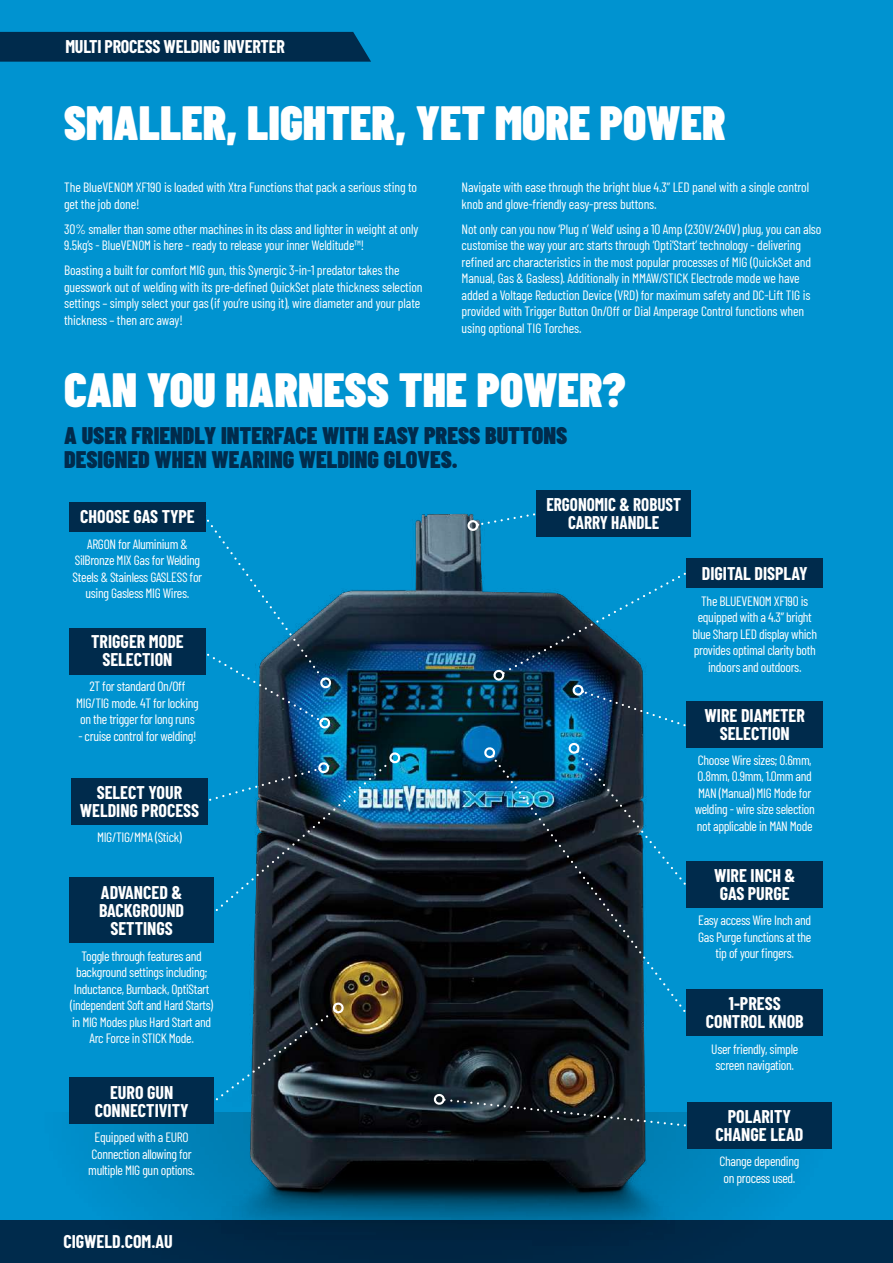
<style>
.page{position:relative;width:893px;height:1263px;background:#0093d0}
.page>*{position:absolute;margin:0;border:0;box-sizing:border-box;transform-origin:0 0}
.t1{font:900 48px "Barlow Condensed";color:#fff}
.t2{font:900 24px/24px "Barlow Condensed";color:#002b4c}
.t3{font:700 18px/18px "Barlow Condensed";color:#fff;text-align:center}
.t4{font:700 18px/18px "Barlow Condensed";color:#fff;text-align:center;scale:.95 1}
.t5{font:13.5px/16.5px "Barlow Condensed";letter-spacing:-.015em;color:#fff}
</style>
<div class="page">
<div style="left:0;top:1220px;width:893px;height:43px;background:#002b4c"></div>
<div style="left:0;top:32px;width:371px;height:30px;background:#002b4c"></div>
<img style="left:69px;top:502px;width:763px;height:744px">
<svg style="left:212px;top:1001px;width:134px;height:103px"></svg>
<svg style="left:566px;top:740px;width:124px;height:16px"></svg>
<svg style="left:491px;top:756px;width:200px;height:263px"></svg>
<svg style="left:482px;top:745px;width:16px;height:14px"></svg>
<svg style="left:431px;top:1091px;width:261px;height:37px;background:#1c3844"></svg>
<svg style="left:494px;top:570px;width:198px;height:158px"></svg>
<svg style="left:468px;top:512px;width:68px;height:21px"></svg>
<img style="left:204px;top:751px;width:199px;height:164px">
<svg style="left:202px;top:514px;width:132px;height:217px"></svg>
<div style="left:69px;top:878px;width:145px;height:65px;background:#002b4c"></div>
<div style="left:69px;top:1077px;width:145px;height:47px;background:#002b4c"></div>
<div style="left:687px;top:1102px;width:145px;height:46px;background:#002b4c"></div>
<div style="left:687px;top:861px;width:136px;height:47px;background:#002b4c"></div>
<div style="left:687px;top:558px;width:136px;height:30px;background:#002b4c"></div>
<div style="left:69px;top:502px;width:136px;height:29px;background:#002b4c"></div>
<div style="left:69px;top:628px;width:136px;height:46px;background:#002b4c"></div>
<div style="left:687px;top:701px;width:136px;height:47px;background:#002b4c"></div>
<div style="left:536px;top:490px;width:155px;height:47px;background:#002b4c"></div>
<div style="left:71px;top:778px;width:136px;height:47px;background:#002b4c"></div>
<div style="left:687px;top:989px;width:136px;height:47px;background:#002b4c"></div>
<h3 class="t3" style="left:65px;top:37px;width:221px">MULTI PROCESS WELDING INVERTER</h3>
<h1 class="t1" style="left:64px;top:89px;width:663px">SMALLER, LIGHTER, YET MORE POWER</h1>
<p class="t5" style="left:64px;top:178px;width:354px">The BlueVENOM XF190 is loaded with Xtra Functions that pack a serious sting to get the job done!</p>
<p class="t5" style="left:64px;top:219px;width:356px">30% smaller than some other machines in its class and lighter in weight at only<br>9.5kg’s - BlueVENOM is here - ready to release your inner Welditude™!</p>
<p class="t5" style="left:64px;top:261px;width:360px">Boasting a built for comfort MIG gun, this Synergic 3-in-1 predator takes the guesswork out of welding with its pre-defined QuickSet plate thickness selection settings – simply select your gas (if you’re using it), wire diameter and your plate thickness – then arc away!</p>
<p class="t5" style="left:462px;top:178px;width:349px">Navigate with ease through the bright blue 4.3” LED panel with a single control knob and glove-friendly easy-press buttons.</p>
<p class="t5" style="left:462px;top:219px;width:361px">Not only can you now ‘Plug n’ Weld’ using a 10 Amp (230V/240V) plug, you can also customise the way your arc starts through ‘Opti’Start’ technology - delivering refined arc characteristics in the most popular processes of MIG (QuickSet and Manual, Gas &amp; Gasless). Additionally in MMAW/STICK Electrode mode we have added a Voltage Reduction Device (VRD) for maximum safety and DC-Lift TIG is provided with Trigger Button On/Off or Dial Amperage Control functions when using optional TIG Torches.</p>
<h1 class="t1" style="left:64px;top:356px;width:563px">CAN YOU HARNESS THE POWER?</h1>
<h2 class="t2" style="left:64px;top:423px;width:505px">A USER FRIENDLY INTERFACE WITH EASY PRESS BUTTONS<br>DESIGNED WHEN WEARING WELDING GLOVES.</h2>
<h3 class="t3" style="left:80px;top:506px;width:116px">CHOOSE GAS TYPE</h3>
<p class="t5" style="left:73px;top:535px;width:131px;text-align:center">ARGON for Aluminium &amp;<br>SilBronze MIX Gas for Welding<br>Steels &amp; Stainless GASLESS for using Gasless MIG Wires.</p>
<h3 class="t3" style="left:91px;top:632px;width:94px">TRIGGER MODE<br>SELECTION</h3>
<p class="t5" style="left:76px;top:677px;width:124px;text-align:center">2T for standard On/Off<br>MIG/TIG mode. 4T for locking on the trigger for long runs</p>
<p class="t5" style="left:78px;top:727px;width:120px">- cruise control for welding!</p>
<h3 class="t3" style="left:80px;top:782px;width:121px">SELECT YOUR<br>WELDING PROCESS</h3>
<p class="t5" style="left:97px;top:828px;width:86px">MIG/TIG/MMA (Stick)</p>
<h3 class="t3" style="left:99px;top:882px;width:86px">ADVANCED &amp;<br>BACKGROUND<br>SETTINGS</h3>
<p class="t5" style="left:70px;top:946px;width:145px;text-align:center">Toggle through features and background settings including;<br>Inductance, Burnback, OptiStart (independent Soft and Hard Starts) in MIG Modes plus Hard Start and<br>Arc Force in STICK Mode.</p>
<h3 class="t3" style="left:95px;top:1082px;width:96px">EURO GUN<br>CONNECTIVITY</h3>
<p class="t5" style="left:88px;top:1128px;width:108px;text-align:center">Equipped with a EURO<br>Connection allowing for multiple MIG gun options.</p>
<h3 class="t4" style="left:546px;top:494px;width:143px">ERGONOMIC &amp; ROBUST<br>CARRY HANDLE</h3>
<h3 class="t3" style="left:702px;top:563px;width:107px">DIGITAL DISPLAY</h3>
<p class="t5" style="left:692px;top:592px;width:126px;text-align:center">The BLUEVENOM XF190 is equipped with a 4.3” bright blue Sharp LED display which provides optimal clarity both indoors and outdoors.</p>
<h3 class="t3" style="left:705px;top:705px;width:102px">WIRE DIAMETER<br>SELECTION</h3>
<p class="t5" style="left:695px;top:751px;width:122px">Choose Wire sizes; 0.6mm,<br>0.8mm, 0.9mm, 1.0mm and<br>MAN (Manual) MIG Mode for welding - wire size selection not applicable in MAN Mode</p>
<h3 class="t3" style="left:714px;top:865px;width:83px">WIRE INCH &amp;<br>GAS PURGE</h3>
<p class="t5" style="left:698px;top:911px;width:115px;text-align:center">Easy access Wire Inch and<br>Gas Purge functions at the tip of your fingers.</p>
<h3 class="t3" style="left:706px;top:994px;width:99px">1-PRESS<br>CONTROL KNOB</h3>
<p class="t5" style="left:711px;top:1040px;width:88px;text-align:center">User friendly, simple screen navigation.</p>
<h3 class="t3" style="left:715px;top:1107px;width:89px">POLARITY<br>CHANGE LEAD</h3>
<p class="t5" style="left:720px;top:1152px;width:81px">Change depending on process used.</p>
<h3 class="t3" style="left:63px;top:1231px;width:111px">CIGWELD.COM.AU</h3>
</div>
